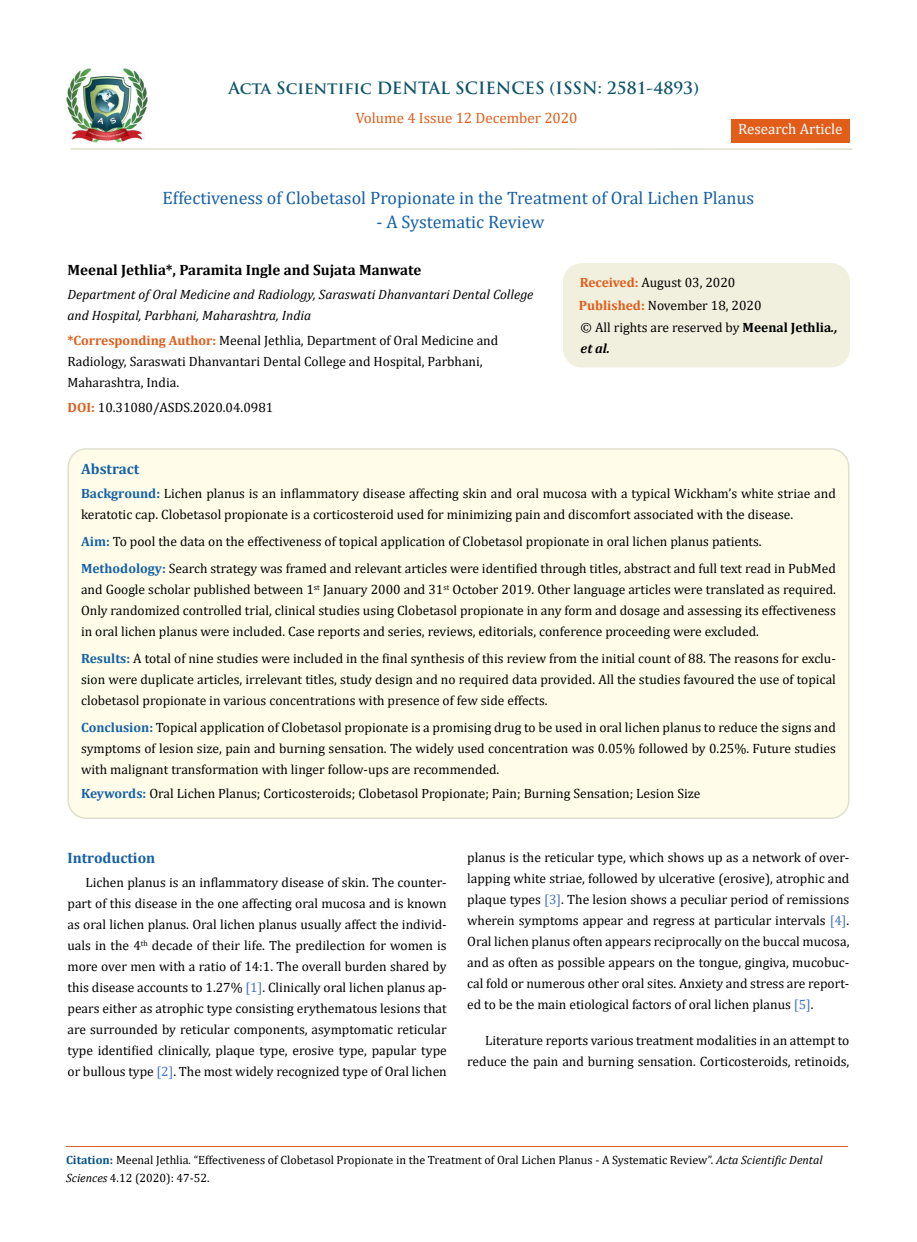
<style>
.page{position:relative;width:917px;height:1242px;background:#fff}
.page>*{position:absolute;margin:0;border:0;box-sizing:border-box;transform-origin:0 0}
.t1{font:18px "Cambria";color:#1560a6}
.t2{font:700 16.5px "Trajan Pro";color:#0e546a}
.t3{font:700 15px "Cambria";color:#000}
.t4{font:15px "Cambria";color:#e05d1a}
.t5{font:700 15px "Cambria";color:#1560a6}
.t6{font:15px "Cambria";color:#fff}
.t7{font:13.5px/21px "Cambria";color:#000}
.t8{font:italic 13.5px/21px "Cambria";color:#000}
.t9{font:12px/18px "Cambria";color:#000}
.s1{font-weight:700;color:#e05d1a}
.s2{font-weight:700}
.s3{font-weight:700;font-style:italic}
.s4{font-weight:700;color:#1560a6}
.s5{color:#4472c4}
.s6{font-weight:700;color:#035089}
.s7{font-style:italic}
</style>
<div class="page">
<img style="left:67px;top:68px;width:80px;height:74px">
<div style="left:731px;top:119px;width:118px;height:23px;background:#e05d1a"></div>
<div style="left:563px;top:264px;width:286px;height:103px;background:#f1f0de;border-radius:18px"></div>
<div style="left:563px;top:263px;width:286px;height:105px;border:2px solid #f1f0de;border-radius:18px"></div>
<div style="left:68px;top:449px;width:780px;height:369px;background:#fffde9;border-radius:18px"></div>
<div style="left:67px;top:448px;width:782px;height:371px;border:2px solid #e0dfcd;border-radius:18px"></div>
<hr style="left:70px;top:148px;width:782px;height:2px;background:#e0dfcd">
<hr style="left:66px;top:1147px;width:782px;height:1px;background:#e05d1a">
<p class="t2" style="left:228px;top:77px;width:472px">Acta Scientific DENTAL SCIENCES (ISSN: 2581-4893)</p>
<p class="t4" style="left:356px;top:109px;width:223px">Volume 4 Issue 12 December 2020</p>
<p class="t6" style="left:738px;top:120px;width:106px">Research Article</p>
<h1 class="t1" style="left:163px;top:187px;width:593px">Effectiveness of Clobetasol Propionate in the Treatment of Oral Lichen Planus</h1>
<h1 class="t1" style="left:376px;top:211px;width:170px">- A Systematic Review</h1>
<p class="t3" style="left:67px;top:260px;width:355px">Meenal Jethlia*, Paramita Ingle and Sujata Manwate</p>
<p class="t8" style="left:67px;top:283px;width:467px">Department of Oral Medicine and Radiology, Saraswati Dhanvantari Dental College and Hospital, Parbhani, Maharashtra, India</p>
<p class="t7" style="left:67px;top:330px;width:432px"><span class="s1">*Corresponding Author:</span> Meenal Jethlia, Department of Oral Medicine and<br>Radiology, Saraswati Dhanvantari Dental College and Hospital, Parbhani,<br>Maharashtra, India.</p>
<p class="t7" style="left:578px;top:271px;width:184px;line-height:23px"><span class="s1">Received:</span> August 03, 2020<br><span class="s1">Published:</span> November 18, 2020</p>
<p class="t7" style="left:580px;top:316px;width:258px">© All rights are reserved by <span class="s2">Meenal Jethlia</span><span class="s3">., et al.</span></p>
<p class="t7" style="left:67px;top:397px;width:207px"><span class="s1">DOI:</span> 10.31080/ASDS.2020.04.0981</p>
<p class="t5" style="left:81px;top:458px;width:60px">Abstract</p>
<p class="t7" style="left:81px;top:483px;width:756px"><span class="s4">Background:</span> Lichen planus is an inflammatory disease affecting skin and oral mucosa with a typical Wickham’s white striae and keratotic cap. Clobetasol propionate is a corticosteroid used for minimizing pain and discomfort associated with the disease.</p>
<p class="t7" style="left:81px;top:528px;width:756px;line-height:27px"><span class="s4">Aim:</span> To pool the data on the effectiveness of topical application of Clobetasol propionate in oral lichen planus patients.<br><span class="s4">Methodology:</span> Search strategy was framed and relevant articles were identified through titles, abstract and full text read in PubMed</p>
<p class="t7" style="left:81px;top:579px;width:756px;text-align:justify">and Google scholar published between 1<sup>st</sup> January 2000 and 31<sup>st</sup> October 2019. Other language articles were translated as required.<br>Only randomized controlled trial, clinical studies using Clobetasol propionate in any form and dosage and assessing its effectiveness in oral lichen planus were included. Case reports and series, reviews, editorials, conference proceeding were excluded.</p>
<p class="t7" style="left:81px;top:648px;width:756px;text-align:justify"><span class="s4">Results:</span> A total of nine studies were included in the final synthesis of this review from the initial count of 88. The reasons for exclu&shy;sion were duplicate articles, irrelevant titles, study design and no required data provided. All the studies favoured the use of topical clobetasol propionate in various concentrations with presence of few side effects.</p>
<p class="t7" style="left:81px;top:717px;width:756px;text-align:justify"><span class="s4">Conclusion:</span> Topical application of Clobetasol propionate is a promising drug to be used in oral lichen planus to reduce the signs and symptoms of lesion size, pain and burning sensation. The widely used concentration was 0.05% followed by 0.25%. Future studies with malignant transformation with linger follow-ups are recommended.</p>
<p class="t7" style="left:81px;top:783px;width:621px"><span class="s4">Keywords:</span> Oral Lichen Planus; Corticosteroids; Clobetasol Propionate; Pain; Burning Sensation; Lesion Size</p>
<p class="t5" style="left:67px;top:847px;width:89px">Introduction</p>
<p class="t7" style="left:67px;top:872px;width:381px;text-align:justify;text-indent:18px">Lichen planus is an inflammatory disease of skin. The counter&shy;part of this disease in the one affecting oral mucosa and is known as oral lichen planus. Oral lichen planus usually affect the individ&shy;uals in the 4<sup>th</sup> decade of their life. The predilection for women is more over men with a ratio of 14:1. The overall burden shared by this disease accounts to 1.27% <span class="s5">[1]</span>. Clinically oral lichen planus ap&shy;pears either as atrophic type consisting erythematous lesions that are surrounded by reticular components, asymptomatic reticular type identified clinically, plaque type, erosive type, papular type or bullous type <span class="s5">[2]</span>. The most widely recognized type of Oral lichen</p>
<p class="t7" style="left:467px;top:847px;width:384px;text-align:justify">planus is the reticular type, which shows up as a network of over&shy;lapping white striae, followed by ulcerative (erosive), atrophic and plaque types <span class="s5">[3]</span>. The lesion shows a peculiar period of remissions wherein symptoms appear and regress at particular intervals <span class="s5">[4]</span>.<br>Oral lichen planus often appears reciprocally on the buccal mucosa, and as often as possible appears on the tongue, gingiva, mucobuc&shy;cal fold or numerous other oral sites. Anxiety and stress are report&shy;ed to be the main etiological factors of oral lichen planus <span class="s5">[5]</span>.</p>
<p class="t7" style="left:467px;top:1030px;width:384px;text-align:right">Literature reports various treatment modalities in an attempt to reduce the pain and burning sensation. Corticosteroids, retinoids,</p>
<p class="t9" style="left:66px;top:1151px;width:758px"><span class="s6">Citation:</span> Meenal Jethlia<span class="s7">.</span> “Effectiveness of Clobetasol Propionate in the Treatment of Oral Lichen Planus - A Systematic Review”. <span class="s7">Acta Scientific Dental<br>Sciences</span> 4.12 (2020): 47-52.</p>
</div>
